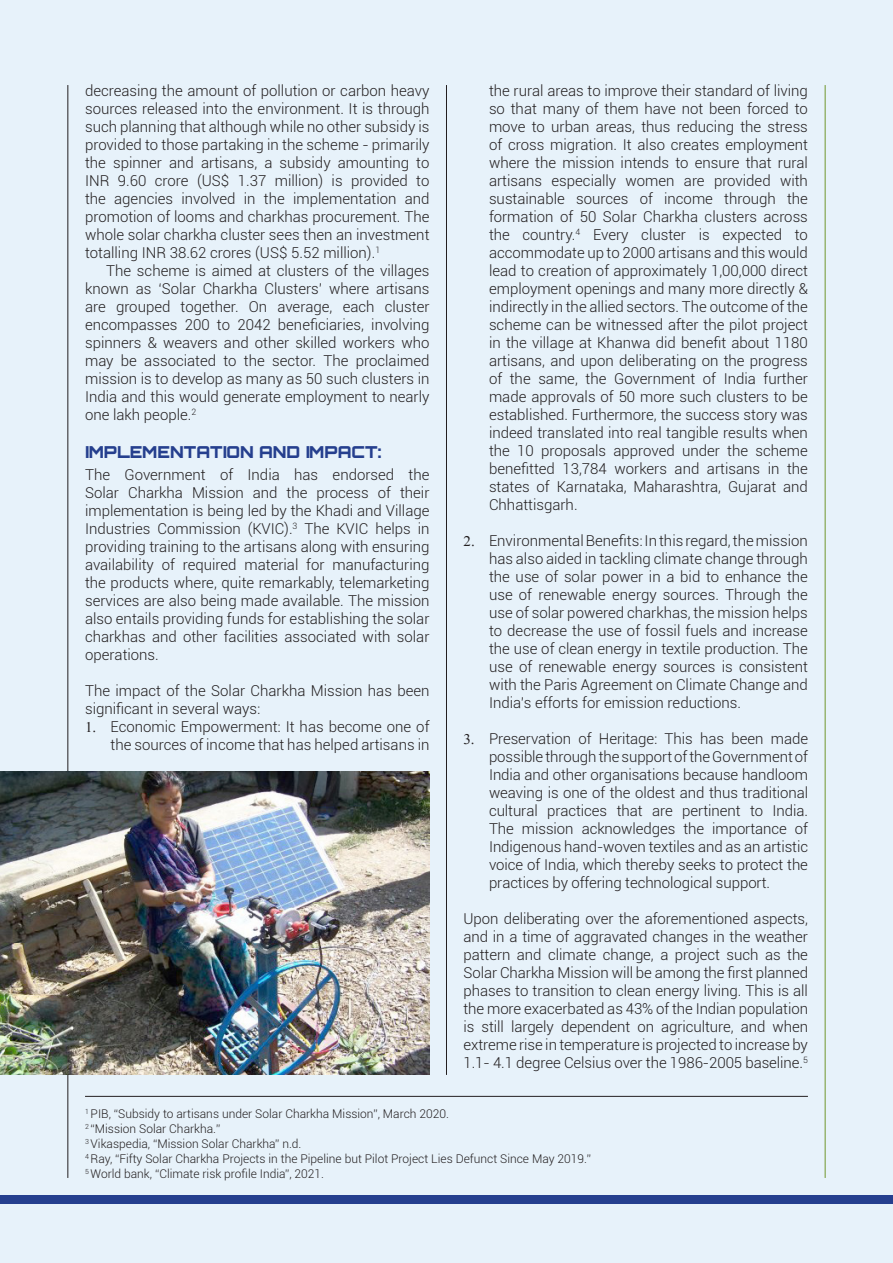
<style>
.page{position:relative;width:893px;height:1263px;background:#e7f2fa}
.page>*{position:absolute;margin:0;border:0;box-sizing:border-box;transform-origin:0 0}
._00_SUB_HEAD{font:900 16.5px "Orbitron";color:#253f8e}
.t1{font:300 15px/18px "Roboto";color:#231f20;text-align:justify}
.t2{font:300 12px "Roboto";color:#231f20}
</style>
<div class="page">
<div style="left:0;top:1195px;width:893px;height:8px;background:#253f8e"></div>
<hr style="left:85px;top:1096px;width:723px;height:1px;background:#231f20">
<hr style="left:68px;top:85px;width:1px;height:1093px;background:#231f20">
<hr style="left:446px;top:85px;width:1px;height:990px;background:#231f20">
<hr style="left:825px;top:85px;width:1px;height:1093px;background:#70972d">
<img style="left:0;top:771px;width:429px;height:304px">
<p class="t1" style="left:85px;top:81px;width:346px">decreasing the amount of pollution or carbon heavy sources released into the environment. It is through such planning that although while no other subsidy is provided to those partaking in the scheme - primarily the spinner and artisans, a subsidy amounting to INR 9.60 crore (US$ 1.37 million) is provided to the agencies involved in the implementation and promotion of looms and charkhas procurement. The whole solar charkha cluster sees then an investment totalling INR 38.62 crores (US$ 5.52 million).<sup>1</sup></p>
<p class="t1" style="left:85px;top:261px;width:346px;text-indent:21px">The scheme is aimed at clusters of the villages known as ‘Solar Charkha Clusters’ where artisans are grouped together. On average, each cluster encompasses 200 to 2042 beneficiaries, involving spinners &amp; weavers and other skilled workers who may be associated to the sector. The proclaimed mission is to develop as many as 50 such clusters in India and this would generate employment to nearly one lakh people.<sup>2</sup></p>
<p class="_00_SUB_HEAD" style="left:85px;top:442px;width:298px">IMPLEMENTATION AND IMPACT:</p>
<p class="t1" style="left:85px;top:465px;width:346px">The Government of India has endorsed the Solar Charkha Mission and the process of their implementation is being led by the Khadi and Village Industries Commission (KVIC).<sup>3</sup> The KVIC helps in providing training to the artisans along with ensuring availability of required material for manufacturing the products where, quite remarkably, telemarketing services are also being made available. The mission also entails providing funds for establishing the solar charkhas and other facilities associated with solar operations.</p>
<p class="t1" style="left:85px;top:681px;width:346px">The impact of the Solar Charkha Mission has been significant in several ways:</p>
<p class="t1" style="left:111px;top:717px;width:320px">Economic Empowerment: It has become one of the sources of income that has helped artisans in</p>
<p class="t1" style="left:489px;top:81px;width:320px">the rural areas to improve their standard of living so that many of them have not been forced to move to urban areas, thus reducing the stress of cross migration. It also creates employment where the mission intends to ensure that rural artisans especially women are provided with sustainable sources of income through the formation of 50 Solar Charkha clusters across the country.<sup>4</sup> Every cluster is expected to accommodate up to 2000 artisans and this would lead to creation of approximately 1,00,000 direct employment openings and many more directly &amp; indirectly in the allied sectors. The outcome of the scheme can be witnessed after the pilot project in the village at Khanwa did benefit about 1180 artisans, and upon deliberating on the progress of the same, the Government of India further made approvals of 50 more such clusters to be established. Furthermore, the success story was indeed translated into real tangible results when the 10 proposals approved under the scheme benefitted 13,784 workers and artisans in the states of Karnataka, Maharashtra, Gujarat and Chhattisgarh.</p>
<p class="t1" style="left:489px;top:531px;width:320px">Environmental Benefits: In this regard, the mission has also aided in tackling climate change through the use of solar power in a bid to enhance the use of renewable energy sources. Through the use of solar powered charkhas, the mission helps to decrease the use of fossil fuels and increase the use of clean energy in textile production. The use of renewable energy sources is consistent with the Paris Agreement on Climate Change and India’s efforts for emission reductions.</p>
<p class="t1" style="left:489px;top:729px;width:321px;text-indent:-26px">✓ Preservation of Heritage: This has been made possible through the support of the Government of India and other organisations because handloom weaving is one of the oldest and thus traditional cultural practices that are pertinent to India.<br>The mission acknowledges the importance of Indigenous hand-woven textiles and as an artistic voice of India, which thereby seeks to protect the practices by offering technological support.</p>
<p class="t1" style="left:463px;top:909px;width:346px">Upon deliberating over the aforementioned aspects, and in a time of aggravated changes in the weather pattern and climate change, a project such as the Solar Charkha Mission will be among the first planned phases to transition to clean energy living. This is all the more exacerbated as 43% of the Indian population is still largely dependent on agriculture, and when extreme rise in temperature is projected to increase by 1.1- 4.1 degree Celsius over the 1986-2005 baseline.<sup>5</sup></p>
<p class="t2" style="left:85px;top:1105px;width:365px"><sup>1</sup> PIB, “Subsidy to artisans under Solar Charkha Mission”, March 2020.</p>
<p class="t2" style="left:85px;top:1120px;width:137px"><sup>2</sup> “Mission Solar Charkha.”</p>
<p class="t2" style="left:85px;top:1135px;width:218px"><sup>3</sup> Vikaspedia, “Mission Solar Charkha” n.d.</p>
<p class="t2" style="left:85px;top:1150px;width:508px"><sup>4</sup> Ray, “Fifty Solar Charkha Projects in the Pipeline but Pilot Project Lies Defunct Since May 2019.”</p>
<p class="t2" style="left:85px;top:1165px;width:241px"><sup>5</sup> World bank, “Climate risk profile India”, 2021.</p>
</div>
